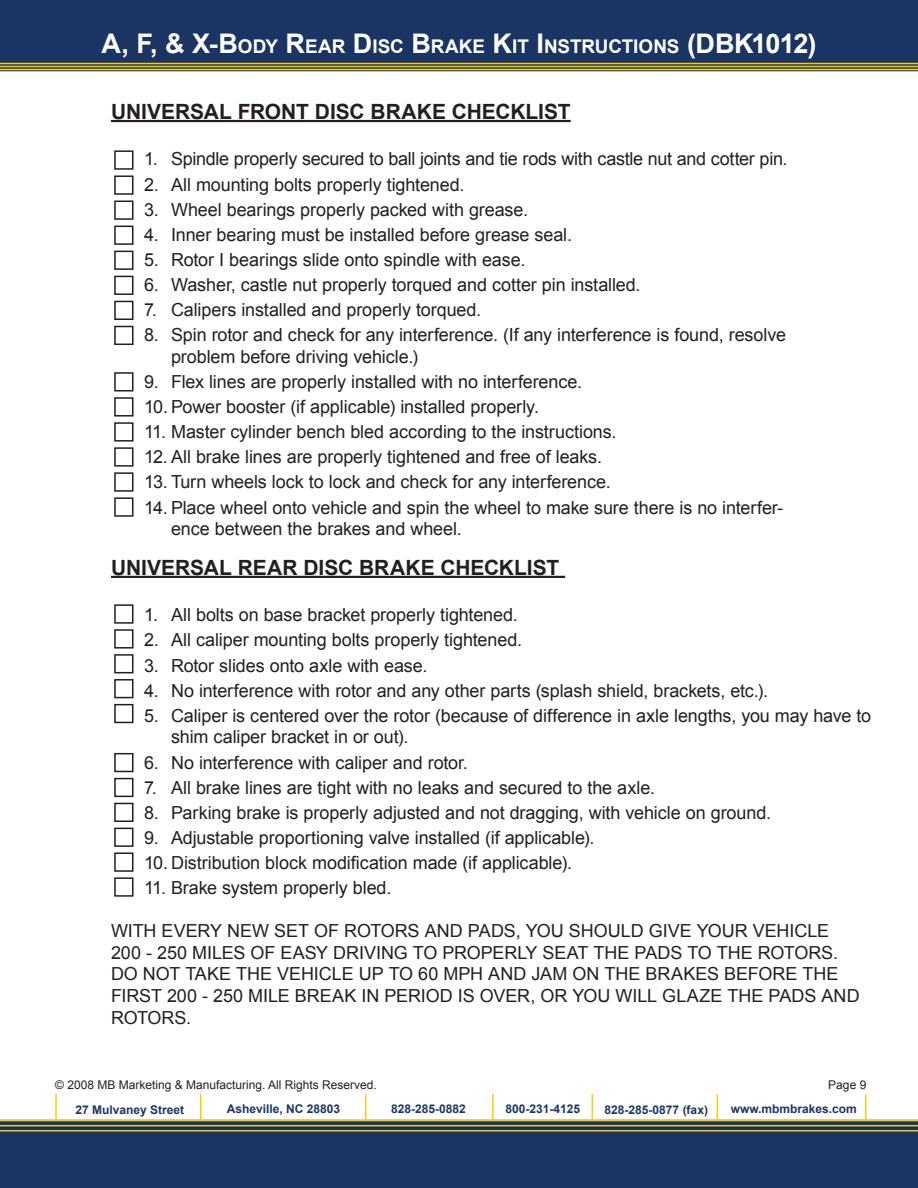
<style>
.page{position:relative;width:918px;height:1188px;background:#fff}
.page>*{position:absolute;margin:0;border:0;box-sizing:border-box;transform-origin:0 0}
.t1{font:700 21px "Arial";color:#231f20}
.t2{font:700 18.9px "Arial";letter-spacing:-.005em;color:#fff}
.t3{font:18px/21.6px "Arial";letter-spacing:-.005em;color:#231f20}
.t4{font:700 12px "Arial";color:#1a3564}
.t5{font:12px "Arial";color:#231f20}
.s1{font-size:27px}
</style>
<div class="page">
<svg style="left:0;top:0;width:918px;height:71px;background:#1e3861"></svg>
<hr style="left:0;top:63px;width:918px;height:1px;background:#fdcc09">
<hr style="left:0;top:66px;width:918px;height:1px;background:#fdcc09">
<hr style="left:0;top:69px;width:918px;height:1px;background:#fdcc09">
<div style="left:0;top:1121px;width:918px;height:67px;background:#1a3564"></div>
<hr style="left:0;top:1120px;width:918px;height:1px;background:#fdcc09">
<hr style="left:0;top:1125px;width:918px;height:1px;background:#fdcc09">
<hr style="left:0;top:1130px;width:918px;height:2px;background:#fdcc09">
<svg style="left:865px;top:1094px;width:1px;height:26px"></svg>
<hr style="left:365px;top:1094px;width:2px;height:26px;background:#fdcc09">
<svg style="left:592px;top:1094px;width:1px;height:26px"></svg>
<hr style="left:492px;top:1094px;width:2px;height:26px;background:#fdcc09">
<svg style="left:200px;top:1094px;width:1px;height:26px"></svg>
<hr style="left:55px;top:1094px;width:2px;height:26px;background:#fdcc09">
<svg style="left:717px;top:1094px;width:1px;height:26px"></svg>
<hr style="left:111px;top:120px;width:460px;height:2px;background:#231f20">
<hr style="left:111px;top:576px;width:454px;height:2px;background:#231f20">
<div style="left:114px;top:150px;width:20px;height:20px;border:2px solid #231f20"></div>
<div style="left:114px;top:175px;width:20px;height:20px;border:2px solid #231f20"></div>
<div style="left:114px;top:201px;width:20px;height:19px;border:2px solid #231f20"></div>
<div style="left:114px;top:226px;width:20px;height:19px;border:2px solid #231f20"></div>
<div style="left:114px;top:251px;width:20px;height:19px;border:2px solid #231f20"></div>
<div style="left:114px;top:276px;width:20px;height:19px;border:2px solid #231f20"></div>
<div style="left:114px;top:301px;width:20px;height:19px;border:2px solid #231f20"></div>
<div style="left:114px;top:326px;width:20px;height:19px;border:2px solid #231f20"></div>
<div style="left:114px;top:372px;width:20px;height:20px;border:2px solid #231f20"></div>
<div style="left:114px;top:397px;width:20px;height:20px;border:2px solid #231f20"></div>
<div style="left:114px;top:422px;width:20px;height:20px;border:2px solid #231f20"></div>
<div style="left:114px;top:447px;width:20px;height:20px;border:2px solid #231f20"></div>
<div style="left:114px;top:472px;width:20px;height:20px;border:2px solid #231f20"></div>
<div style="left:114px;top:497px;width:20px;height:20px;border:2px solid #231f20"></div>
<div style="left:114px;top:604px;width:20px;height:20px;border:2px solid #231f20"></div>
<div style="left:114px;top:629px;width:20px;height:20px;border:2px solid #231f20"></div>
<div style="left:114px;top:654px;width:20px;height:19px;border:2px solid #231f20"></div>
<div style="left:114px;top:679px;width:20px;height:19px;border:2px solid #231f20"></div>
<div style="left:114px;top:704px;width:20px;height:19px;border:2px solid #231f20"></div>
<div style="left:114px;top:877px;width:20px;height:20px;border:2px solid #231f20"></div>
<div style="left:114px;top:753px;width:20px;height:19px;border:2px solid #231f20"></div>
<div style="left:114px;top:778px;width:20px;height:19px;border:2px solid #231f20"></div>
<div style="left:114px;top:803px;width:20px;height:19px;border:2px solid #231f20"></div>
<div style="left:114px;top:828px;width:20px;height:19px;border:2px solid #231f20"></div>
<div style="left:114px;top:852px;width:20px;height:20px;border:2px solid #231f20"></div>
<p class="t2" style="left:101px;top:34px;width:717px"><span class="s1">A, F, &amp; X-B</span>ODY <span class="s1">R</span>EAR <span class="s1">D</span> ISC <span class="s1">B</span>RAKE <span class="s1">K</span>IT <span class="s1">I</span> NSTRUCTIONS <span class="s1">(DBK1012)</span></p>
<p class="t1" style="left:111px;top:98px;width:14px">UNIVE</p>
<p class="t1" style="left:175px;top:98px;width:105px">RSAL FRONT</p>
<p class="t1" style="left:315px;top:98px;width:13px">DISC</p>
<p class="t1" style="left:371px;top:98px;width:96px">BRAKE CHECKLIST</p>
<p class="t3" style="left:144px;top:149px;width:645px">1. Spindle properly secured to ball joints and tie rods with castle nut and cotter pin.</p>
<p class="t3" style="left:144px;top:174px;width:322px">2. All mounting bolts properly tightened.</p>
<p class="t3" style="left:144px;top:199px;width:386px">3. Wheel bearings properly packed with grease.</p>
<p class="t3" style="left:144px;top:224px;width:430px">4. Inner bearing must be installed before grease seal.</p>
<p class="t3" style="left:144px;top:249px;width:383px">5. Rotor I bearings slide onto spindle with ease.</p>
<p class="t3" style="left:144px;top:274px;width:498px">6. Washer, castle nut properly torqued and cotter pin installed.</p>
<p class="t3" style="left:144px;top:299px;width:339px">7. Calipers installed and properly torqued.</p>
<p class="t3" style="left:171px;top:324px;width:617px;text-indent:-27px">8. Spin rotor and check for any interference. (If any interference is found, resolve problem before driving vehicle.)</p>
<p class="t3" style="left:144px;top:371px;width:440px">9. Flex lines are properly installed with no interference.</p>
<p class="t3" style="left:144px;top:396px;width:397px">10. Power booster (if applicable) installed properly.</p>
<p class="t3" style="left:144px;top:421px;width:474px">11. Master cylinder bench bled according to the instructions.</p>
<p class="t3" style="left:144px;top:446px;width:460px">12. All brake lines are properly tightened and free of leaks.</p>
<p class="t3" style="left:144px;top:471px;width:468px">13. Turn wheels lock to lock and check for any interference.</p>
<p class="t3" style="left:171px;top:497px;width:614px;text-indent:-27px">14. Place wheel onto vehicle and spin the wheel to make sure there is no interfer&shy;ence between the brakes and wheel.</p>
<p class="t1" style="left:111px;top:553px;width:14px">UNIVE</p>
<p class="t1" style="left:175px;top:553px;width:142px">RSAL REAR DISC</p>
<p class="t1" style="left:359px;top:553px;width:96px">BRAKE CHECKLIST</p>
<p class="t3" style="left:144px;top:604px;width:375px">1. All bolts on base bracket properly tightened.</p>
<p class="t3" style="left:144px;top:630px;width:380px">2. All caliper mounting bolts properly tightened.</p>
<p class="t3" style="left:144px;top:655px;width:285px">3. Rotor slides onto axle with ease.</p>
<p class="t3" style="left:144px;top:680px;width:626px">4. No interference with rotor and any other parts (splash shield, brackets, etc.).</p>
<p class="t3" style="left:171px;top:705px;width:702px;text-indent:-27px">5. Caliper is centered over the rotor (because of difference in axle lengths, you may have to shim caliper bracket in or out).</p>
<p class="t3" style="left:144px;top:752px;width:325px">6. No interference with caliper and rotor.</p>
<p class="t3" style="left:144px;top:777px;width:513px">7. All brake lines are tight with no leaks and secured to the axle.</p>
<p class="t3" style="left:144px;top:802px;width:629px">8. Parking brake is properly adjusted and not dragging, with vehicle on ground.</p>
<p class="t3" style="left:144px;top:827px;width:452px">9. Adjustable proportioning valve installed (if applicable).</p>
<p class="t3" style="left:144px;top:852px;width:430px">10. Distribution block modification made (if applicable).</p>
<p class="t3" style="left:144px;top:877px;width:249px">11. Brake system properly bled.</p>
<p class="t3" style="left:111px;top:920px;width:750px">WITH EVERY NEW SET OF ROTORS AND PADS, YOU SHOULD GIVE YOUR VEHICLE 200 - 250 MILES OF EASY DRIVING TO PROPERLY SEAT THE PADS TO THE ROTORS.<br>DO NOT TAKE THE VEHICLE UP TO 60 MPH AND JAM ON THE BRAKES BEFORE THE FIRST 200 - 250 MILE BREAK IN PERIOD IS OVER, OR YOU WILL GLAZE THE PADS AND ROTORS.</p>
<p class="t5" style="left:55px;top:1077px;width:323px">© 2008 MB Marketing &amp; Manufacturing. All Rights Reserved.</p>
<p class="t4" style="left:76px;top:1102px;width:110px">27 Mulvaney Street</p>
<p class="t4" style="left:227px;top:1101px;width:115px">Asheville, NC 28803</p>
<p class="t4" style="left:391px;top:1101px;width:76px">828-285-0882</p>
<p class="t4" style="left:506px;top:1101px;width:76px">800-231-4125</p>
<p class="t4" style="left:605px;top:1102px;width:105px">828-285-0877 (fax)</p>
<p class="t4" style="left:731px;top:1101px;width:128px">www.mbmbrakes.com</p>
<p class="t5" style="left:828px;top:1077px;width:40px">Page 9</p>
</div>
